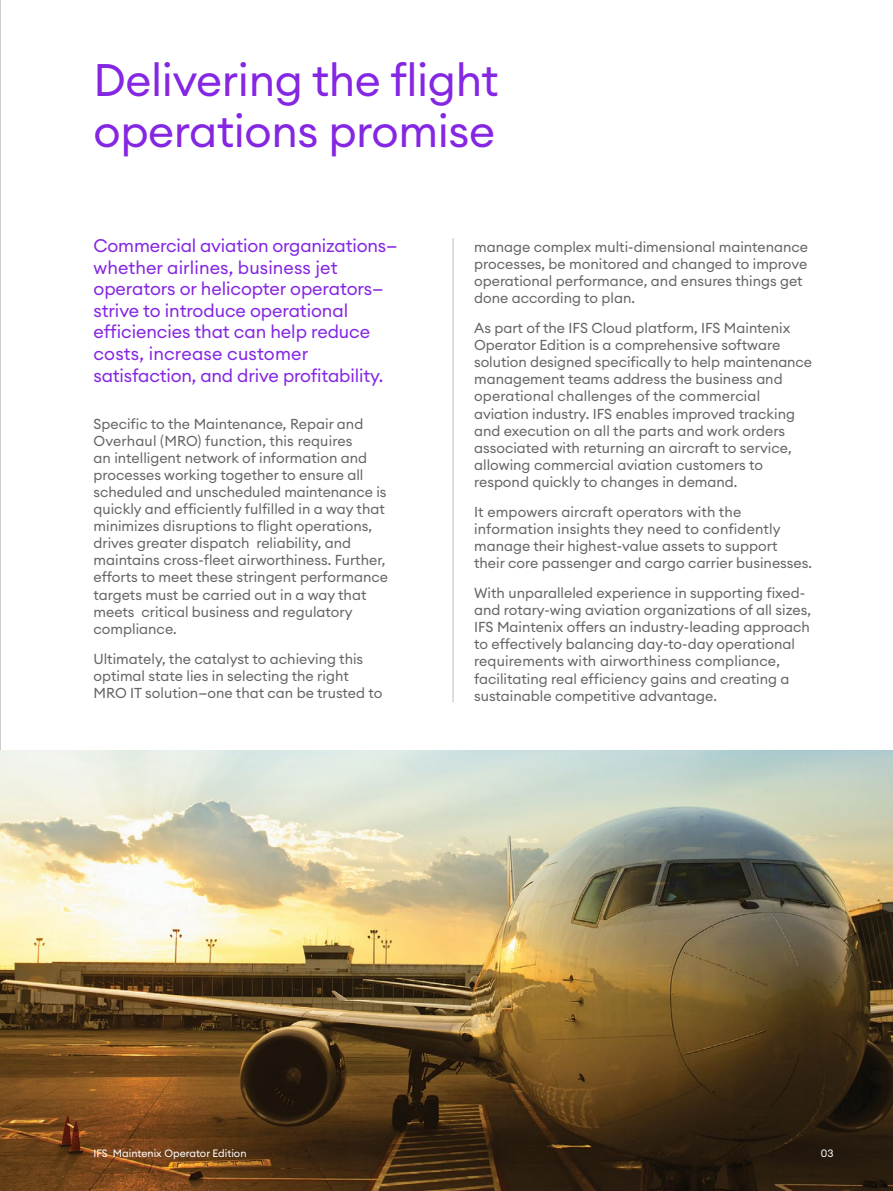
<style>
.page{position:relative;width:893px;height:1191px;background:#fff}
.page>*{position:absolute;margin:0;border:0;box-sizing:border-box;transform-origin:0 0}
.large_page_title_dk{font:45px/51px "Euclid Circular A";letter-spacing:-.01em;color:#8526e3}
.Intro_copy_single_co{font:18px/21.6px "Euclid Circular A";letter-spacing:-.005em;color:#8526e3}
.copy{font:14.25px/17.1px "Euclid Circular A";color:#656565}
.t1{font:10.5px "Euclid Circular A";color:#fff}
</style>
<div class="page">
<hr style="left:0;top:0;width:1px;height:1191px;background:#999">
<hr style="left:453px;top:238px;width:1px;height:464px;background:#bdbdbd">
<img style="left:0;top:750px;width:893px;height:441px">
<p class="large_page_title_dk" style="left:94px;top:54px;width:407px">Delivering the flight operations promise</p>
<p class="Intro_copy_single_co" style="left:94px;top:235px;width:306px">Commercial aviation organizations— whether airlines, business jet operators or helicopter operators— strive to introduce operational efficiencies that can help reduce costs, increase customer satisfaction, and drive profitability.</p>
<p class="copy" style="left:94px;top:415px;width:296px">Specific to the Maintenance, Repair and Overhaul (MRO) function, this requires<br>an intelligent network of information and processes working together to ensure all scheduled and unscheduled maintenance is quickly and efficiently fulfilled in a way that minimizes disruptions to flight operations, drives greater dispatch reliability, and maintains cross-fleet airworthiness. Further, efforts to meet these stringent performance targets must be carried out in a way that meets critical business and regulatory compliance.</p>
<p class="copy" style="left:94px;top:650px;width:290px">Ultimately, the catalyst to achieving this optimal state lies in selecting the right<br>MRO IT solution—one that can be trusted to</p>
<p class="copy" style="left:474px;top:238px;width:336px">manage complex multi-dimensional maintenance processes, be monitored and changed to improve operational performance, and ensures things get done according to plan.</p>
<p class="copy" style="left:474px;top:319px;width:340px">As part of the IFS Cloud platform, IFS Maintenix Operator Edition is a comprehensive software solution designed specifically to help maintenance management teams address the business and operational challenges of the commercial aviation industry. IFS enables improved tracking and execution on all the parts and work orders associated with returning an aircraft to service, allowing commercial aviation customers to respond quickly to changes in demand.</p>
<p class="copy" style="left:474px;top:503px;width:339px">It empowers aircraft operators with the information insights they need to confidently manage their highest-value assets to support<br>their core passenger and cargo carrier businesses.</p>
<p class="copy" style="left:474px;top:584px;width:338px">With unparalleled experience in supporting fixed&shy;and rotary-wing aviation organizations of all sizes, IFS Maintenix offers an industry-leading approach to effectively balancing day-to-day operational requirements with airworthiness compliance, facilitating real efficiency gains and creating a sustainable competitive advantage.</p>
<p class="t1" style="left:94px;top:1146px;width:154px">IFS Maintenix Operator Edition</p>
<p class="t1" style="left:821px;top:1146px;width:14px">03</p>
</div>
